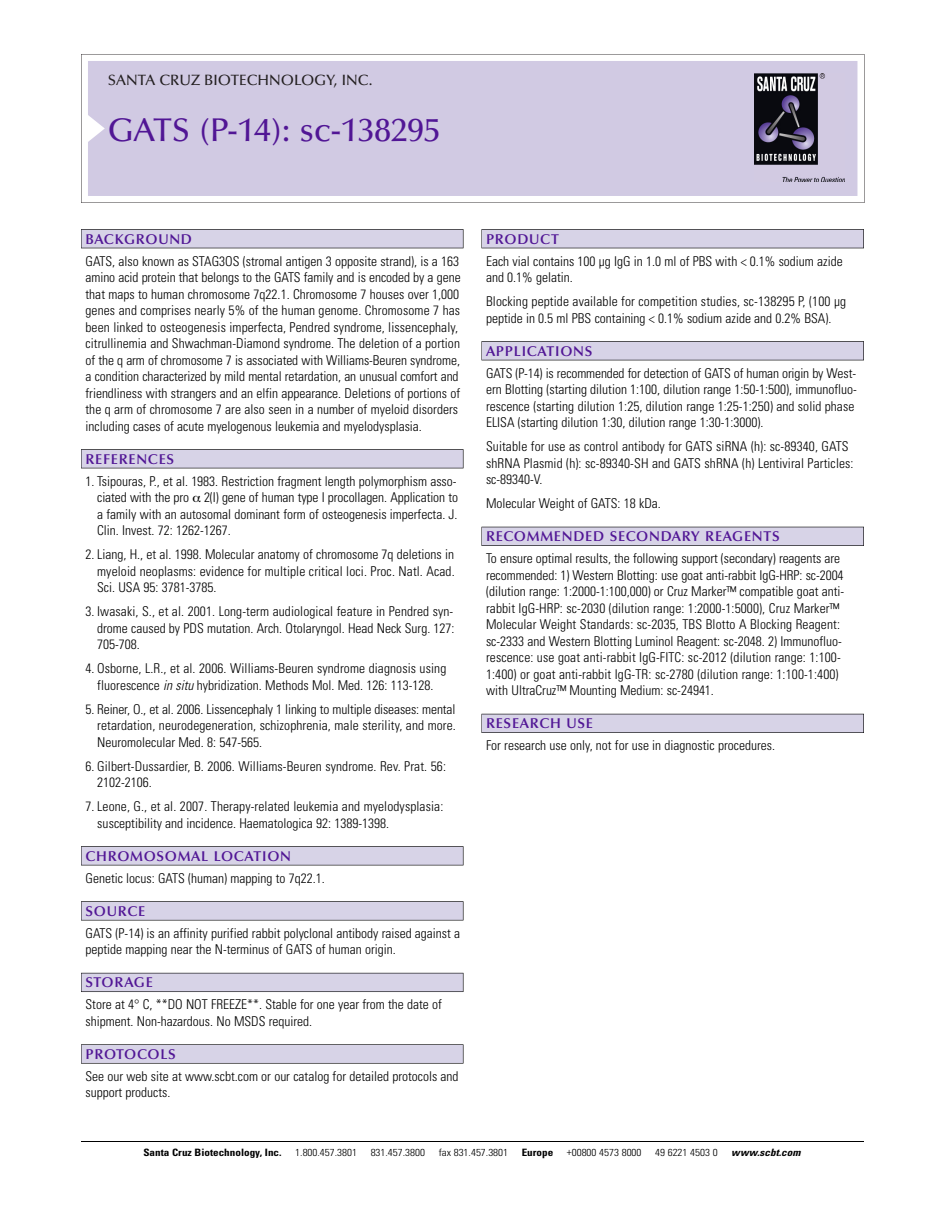
<style>
.page{position:relative;width:945px;height:1215px;background:#fff}
.page>*{position:absolute;margin:0;border:0;box-sizing:border-box;transform-origin:0 0}
.t1{font:500 33px "Optima";color:#511695}
.t2{font:500 15px "Optima";color:#231f20}
.t3{font:600 14.25px "Optima";letter-spacing:.05em;color:#511695}
.t4{font:300 condensed 13.5px/16.5px "Univers";color:#000}
.t5{font:300 condensed 10.2px "Univers";color:#000;scale:1.1 1}
.t6{font:700 condensed 10.2px "Univers";color:#000;scale:1.1 1}
.t7{font:italic 700 condensed 10.2px "Univers";letter-spacing:.005em;color:#000;scale:1.1 1}
.s1{font-style:italic}
</style>
<div class="page">
<svg style="left:81px;top:54px;width:783px;height:149px"></svg>
<div style="left:88px;top:61px;width:769px;height:135px;background:#d1cae3"></div>
<img style="left:755px;top:74px;width:90px;height:108px">
<div style="left:81px;top:229px;width:382px;height:19px;background:#525156"></div>
<div style="left:81px;top:230px;width:382px;height:18px;background:#d7d3e7"></div>
<div style="left:81px;top:449px;width:382px;height:19px;background:#525155"></div>
<div style="left:81px;top:450px;width:382px;height:18px;background:#d7d3e7"></div>
<div style="left:81px;top:846px;width:382px;height:19px;background:#545357"></div>
<div style="left:81px;top:847px;width:382px;height:18px;background:#d7d3e7"></div>
<div style="left:81px;top:901px;width:382px;height:19px;background:#575759"></div>
<div style="left:81px;top:902px;width:382px;height:18px;background:#d7d3e7"></div>
<div style="left:81px;top:973px;width:382px;height:19px;background:#5b5a62"></div>
<div style="left:81px;top:973px;width:382px;height:18px;background:#d7d3e7"></div>
<div style="left:81px;top:1044px;width:382px;height:20px;background:#666667"></div>
<div style="left:81px;top:1045px;width:382px;height:18px;background:#d7d3e7"></div>
<div style="left:482px;top:229px;width:382px;height:19px;background:#525156"></div>
<div style="left:482px;top:230px;width:381px;height:18px;background:#d7d3e7"></div>
<div style="left:482px;top:341px;width:382px;height:19px;background:#525155"></div>
<div style="left:482px;top:342px;width:381px;height:18px;background:#d7d3e7"></div>
<div style="left:482px;top:527px;width:382px;height:19px;background:#525158"></div>
<div style="left:482px;top:527px;width:381px;height:18px;background:#d7d3e7"></div>
<div style="left:482px;top:714px;width:382px;height:19px;background:#54535a"></div>
<div style="left:482px;top:714px;width:381px;height:18px;background:#d7d3e7"></div>
<hr style="left:81px;top:1141px;width:783px;height:1px;background:#000">
<p class="t2" style="left:108px;top:74px;width:266px">SANTA CRUZ BIOTECHNOLOGY, INC.</p>
<h1 class="t1" style="left:108px;top:117px;width:334px">GATS (P-14): sc-138295</h1>
<p class="t3" style="left:86px;top:233px;width:108px">BACKGROUND</p>
<p class="t4" style="left:86px;top:254px;width:377px">GATS, also known as STAG3OS (stromal antigen 3 opposite strand), is a 163 amino acid protein that belongs to the GATS family and is encoded by a gene that maps to human chromosome 7q22.1. Chromosome 7 houses over 1,000 genes and comprises nearly 5% of the human genome. Chromosome 7 has been linked to osteogenesis imperfecta, Pendred syndrome, lissencephaly, citrullinemia and Shwachman-Diamond syndrome. The deletion of a portion of the q arm of chromosome 7 is associated with Williams-Beuren syndrome, a condition characterized by mild mental retardation, an unusual comfort and friendliness with strangers and an elfin appearance. Deletions of portions of the q arm of chromosome 7 are also seen in a number of myeloid disorders including cases of acute myelogenous leukemia and myelodysplasia.</p>
<p class="t3" style="left:86px;top:453px;width:90px">REFERENCES</p>
<p class="t4" style="left:97px;top:474px;width:362px;text-align:justify;text-indent:-12px">1. Tsipouras, P., et al. 1983. Restriction fragment length polymorphism asso&shy;ciated with the pro 2(I) gene of human type I procollagen. Application to a family with an autosomal dominant form of osteogenesis imperfecta. J.<br>Clin. Invest. 72: 1262-1267.</p>
<p class="t4" style="left:97px;top:547px;width:359px;text-align:justify;text-indent:-12px">2. Liang, H., et al. 1998. Molecular anatomy of chromosome 7q deletions in myeloid neoplasms: evidence for multiple critical loci. Proc. Natl. Acad.<br>Sci. USA 95: 3781-3785.</p>
<p class="t4" style="left:97px;top:604px;width:359px;text-align:justify;text-indent:-12px">3. Iwasaki, S., et al. 2001. Long-term audiological feature in Pendred syn&shy;drome caused by PDS mutation. Arch. Otolaryngol. Head Neck Surg. 127:<br>705-708.</p>
<p class="t4" style="left:86px;top:661px;width:362px;text-align:center">4. Osborne, L.R., et al. 2006. Williams-Beuren syndrome diagnosis using fluorescence <span class="s1">in situ</span> hybridization. Methods Mol. Med. 126: 113-128.</p>
<p class="t4" style="left:97px;top:702px;width:360px;text-align:justify;text-indent:-12px">5. Reiner, O., et al. 2006. Lissencephaly 1 linking to multiple diseases: mental retardation, neurodegeneration, schizophrenia, male sterility, and more.<br>Neuromolecular Med. 8: 547-565.</p>
<p class="t4" style="left:97px;top:759px;width:350px;text-indent:-12px">6. Gilbert-Dussardier, B. 2006. Williams-Beuren syndrome. Rev. Prat. 56:<br>2102-2106.</p>
<p class="t4" style="left:97px;top:799px;width:348px;text-indent:-12px">7. Leone, G., et al. 2007. Therapy-related leukemia and myelodysplasia: susceptibility and incidence. Haematologica 92: 1389-1398.</p>
<p class="t3" style="left:86px;top:850px;width:207px">CHROMOSOMAL LOCATION</p>
<p class="t4" style="left:86px;top:871px;width:241px">Genetic locus: GATS (human) mapping to 7q22.1.</p>
<p class="t3" style="left:86px;top:905px;width:61px">SOURCE</p>
<p class="t4" style="left:86px;top:926px;width:376px">GATS (P-14) is an affinity purified rabbit polyclonal antibody raised against a peptide mapping near the N-terminus of GATS of human origin.</p>
<p class="t3" style="left:86px;top:977px;width:69px">STORAGE</p>
<p class="t4" style="left:86px;top:997px;width:358px">Store at 4° C, **DO NOT FREEZE**. Stable for one year from the date of shipment. Non-hazardous. No MSDS required.</p>
<p class="t3" style="left:86px;top:1048px;width:92px">PROTOCOLS</p>
<p class="t4" style="left:86px;top:1069px;width:375px">See our web site at www.scbt.com or our catalog for detailed protocols and support products.</p>
<p class="t3" style="left:486px;top:233px;width:74px">PRODUCT</p>
<p class="t4" style="left:486px;top:254px;width:358px">Each vial contains 100 µg IgG in 1.0 ml of PBS with &lt; 0.1% sodium azide and 0.1% gelatin.</p>
<p class="t4" style="left:486px;top:294px;width:362px">Blocking peptide available for competition studies, sc-138295 P, (100 µg peptide in 0.5 ml PBS containing &lt; 0.1% sodium azide and 0.2% BSA).</p>
<p class="t3" style="left:486px;top:345px;width:108px">APPLICATIONS</p>
<p class="t4" style="left:486px;top:366px;width:373px">GATS (P-14) is recommended for detection of GATS of human origin by West&shy;ern Blotting (starting dilution 1:100, dilution range 1:50-1:500), immunofluo&shy;rescence (starting dilution 1:25, dilution range 1:25-1:250) and solid phase ELISA (starting dilution 1:30, dilution range 1:30-1:3000).</p>
<p class="t4" style="left:486px;top:439px;width:369px">Suitable for use as control antibody for GATS siRNA (h): sc-89340, GATS shRNA Plasmid (h): sc-89340-SH and GATS shRNA (h) Lentiviral Particles: sc-89340-V.</p>
<p class="t4" style="left:486px;top:496px;width:176px">Molecular Weight of GATS: 18 kDa.</p>
<p class="t3" style="left:486px;top:531px;width:295px">RECOMMENDED SECONDARY REAGENTS</p>
<p class="t4" style="left:486px;top:551px;width:360px">To ensure optimal results, the following support (secondary) reagents are recommended: 1) Western Blotting: use goat anti-rabbit IgG-HRP: sc-2004 (dilution range: 1:2000-1:100,000) or Cruz Marker™ compatible goat anti&shy;rabbit IgG-HRP: sc-2030 (dilution range: 1:2000-1:5000), Cruz Marker™ Molecular Weight Standards: sc-2035, TBS Blotto A Blocking Reagent: sc-2333 and Western Blotting Luminol Reagent: sc-2048. 2) Immunofluo&shy;rescence: use goat anti-rabbit IgG-FITC: sc-2012 (dilution range: 1:100- 1:400) or goat anti-rabbit IgG-TR: sc-2780 (dilution range: 1:100-1:400) with UltraCruz™ Mounting Medium: sc-24941.</p>
<p class="t3" style="left:486px;top:718px;width:109px">RESEARCH USE</p>
<p class="t4" style="left:486px;top:738px;width:290px">For research use only, not for use in diagnostic procedures.</p>
<p class="t6" style="left:143px;top:1148px;width:127px">Santa Cruz Biotechnology, Inc.</p>
<p class="t5" style="left:295px;top:1148px;width:58px">1.800.457.3801</p>
<p class="t5" style="left:371px;top:1148px;width:51px">831.457.3800</p>
<p class="t5" style="left:439px;top:1148px;width:65px">fax 831.457.3801</p>
<p class="t6" style="left:522px;top:1148px;width:30px">Europe</p>
<p class="t5" style="left:567px;top:1148px;width:69px">+00800 4573 8000</p>
<p class="t5" style="left:655px;top:1148px;width:58px">49 6221 4503 0</p>
<p class="t7" style="left:731px;top:1148px;width:64px">www.scbt.com</p>
</div>
